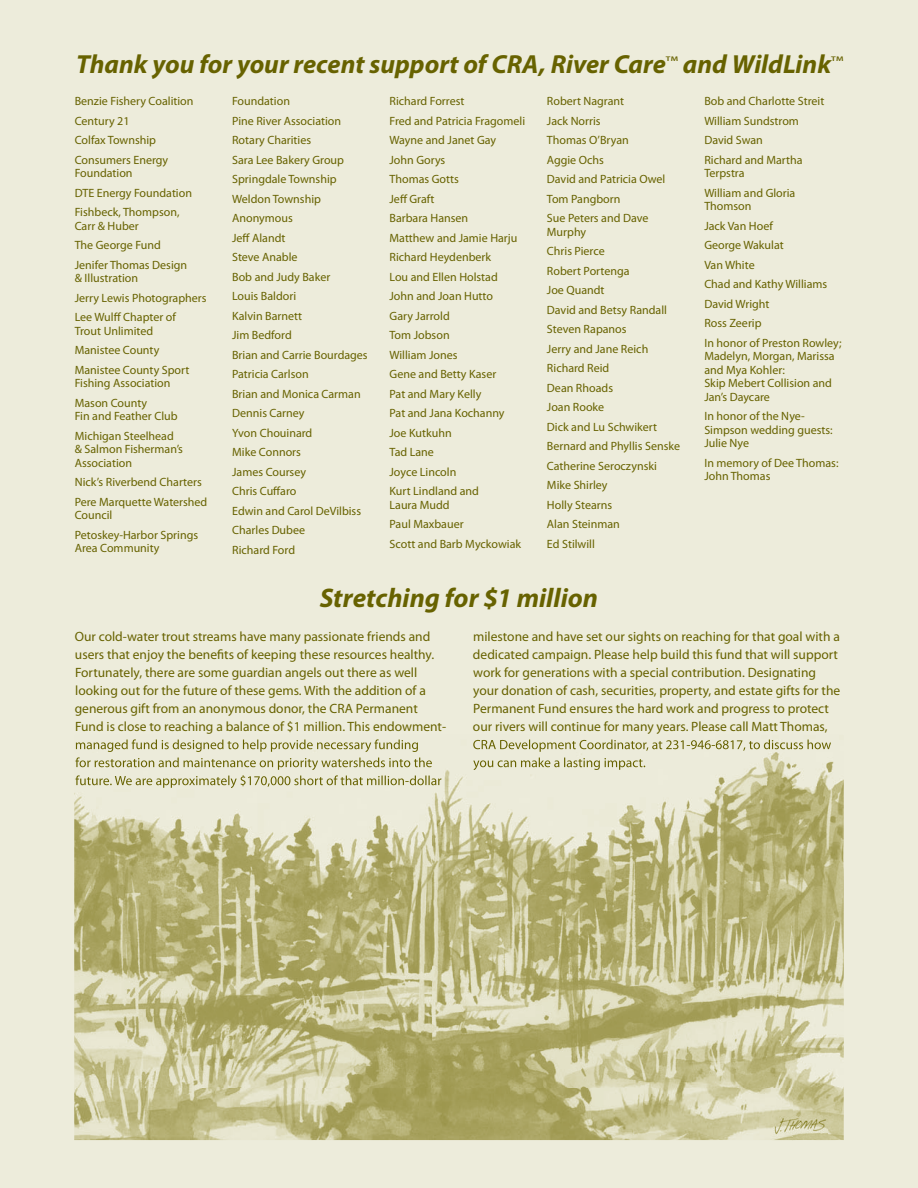
<style>
.page{position:relative;width:918px;height:1188px;background:#edecdb}
.page>*{position:absolute;margin:0;border:0;box-sizing:border-box;transform-origin:0 0}
.t1{font:italic 700 27px "Myriad Pro";color:#676200}
.t2{font:italic 700 26.25px "Myriad Pro";color:#676200}
.t3{font:13.5px/18px "Myriad Pro";color:#676200}
.t4{font:12px/19.5px "Myriad Pro";color:#676200}
.t5{font:600 6.75px "Myriad Pro";color:#676200;scale:1.33 1}
</style>
<div class="page">
<img style="left:74px;top:739px;width:770px;height:401px">
<img style="left:76px;top:739px;width:343px;height:13px">
<img style="left:75px;top:757px;width:357px;height:13px">
<img style="left:75px;top:775px;width:367px;height:13px">
<img style="left:473px;top:740px;width:358px;height:12px">
<img style="left:473px;top:758px;width:173px;height:12px">
<img style="left:774px;top:1117px;width:53px;height:19px">
<h2 class="t2" style="left:76px;top:50px;width:591px">Thank you for your recent support of CRA, River Care</h2>
<p class="t5" style="left:666px;top:55px;width:11px">TM</p>
<h2 class="t2" style="left:683px;top:50px;width:150px">and WildLink</h2>
<p class="t5" style="left:831px;top:55px;width:11px">TM</p>
<p class="t4" style="left:75px;top:92px;width:120px">Benzie Fishery Coalition<br>Century 21<br>Colfax Township<br>Consumers Energy</p>
<p class="t4" style="left:75px;top:164px;width:119px">Foundation<br>DTE Energy Foundation<br>Fishbeck, Thompson,</p>
<p class="t4" style="left:75px;top:216px;width:114px">Carr &amp; Huber<br>The George Fund<br>Jenifer Thomas Design</p>
<p class="t4" style="left:75px;top:269px;width:133px">&amp; Illustration<br>Jerry Lewis Photographers<br>Lee Wulff Chapter of</p>
<p class="t4" style="left:75px;top:321px;width:116px">Trout Unlimited<br>Manistee County<br>Manistee County Sport</p>
<p class="t4" style="left:75px;top:374px;width:97px">Fishing Association<br>Mason County</p>
<p class="t4" style="left:75px;top:407px;width:104px">Fin and Feather Club<br>Michigan Steelhead</p>
<p class="t4" style="left:75px;top:443px;width:110px;line-height:13.5px">&amp; Salmon Fisherman’s<br>Association</p>
<p class="t4" style="left:75px;top:473px;width:134px">Nick’s Riverbend Charters<br>Pere Marquette Watershed</p>
<p class="t4" style="left:75px;top:506px;width:125px">Council<br>Petoskey-Harbor Springs</p>
<p class="t4" style="left:75px;top:539px;width:86px">Area Community</p>
<p class="t4" style="left:232px;top:92px;width:137px">Foundation<br>Pine River Association<br>Rotary Charities<br>Sara Lee Bakery Group<br>Springdale Township<br>Weldon Township<br>Anonymous<br>Jeff Alandt<br>Steve Anable<br>Bob and Judy Baker<br>Louis Baldori<br>Kalvin Barnett<br>Jim Bedford<br>Brian and Carrie Bourdages<br>Patricia Carlson<br>Brian and Monica Carman<br>Dennis Carney<br>Yvon Chouinard<br>Mike Connors<br>James Coursey<br>Chris Cuffaro<br>Edwin and Carol DeVilbiss<br>Charles Dubee<br>Richard Ford</p>
<p class="t4" style="left:390px;top:92px;width:137px">Richard Forrest<br>Fred and Patricia Fragomeli<br>Wayne and Janet Gay<br>John Gorys<br>Thomas Gotts<br>Jeff Graft<br>Barbara Hansen<br>Matthew and Jamie Harju<br>Richard Heydenberk<br>Lou and Ellen Holstad<br>John and Joan Hutto<br>Gary Jarrold<br>Tom Jobson<br>William Jones<br>Gene and Betty Kaser<br>Pat and Mary Kelly<br>Pat and Jana Kochanny<br>Joe Kutkuhn<br>Tad Lane<br>Joyce Lincoln<br>Kurt Lindland and</p>
<p class="t4" style="left:547px;top:92px;width:120px">Robert Nagrant<br>Jack Norris<br>Thomas O’Bryan<br>Aggie Ochs<br>David and Patricia Owel<br>Tom Pangborn<br>Sue Peters and Dave</p>
<p class="t4" style="left:547px;top:222px;width:135px">Murphy<br>Chris Pierce<br>Robert Portenga<br>Joe Quandt<br>David and Betsy Randall<br>Steven Rapanos<br>Jerry and Jane Reich<br>Richard Reid<br>Dean Rhoads<br>Joan Rooke<br>Dick and Lu Schwikert<br>Bernard and Phyllis Senske<br>Catherine Seroczynski<br>Mike Shirley<br>Holly Stearns<br>Alan Steinman<br>Ed Stilwill</p>
<p class="t4" style="left:704px;top:92px;width:121px">Bob and Charlotte Streit<br>William Sundstrom<br>David Swan<br>Richard and Martha</p>
<p class="t4" style="left:704px;top:164px;width:93px">Terpstra<br>William and Gloria</p>
<p class="t4" style="left:704px;top:197px;width:139px">Thomson<br>Jack Van Hoef<br>George Wakulat<br>Van White<br>Chad and Kathy Williams<br>David Wright<br>Ross Zeerip<br>In honor of Preston Rowley;</p>
<p class="t4" style="left:704px;top:350px;width:132px;line-height:13.5px">Madelyn, Morgan, Marissa and Mya Kohler:<br>Skip Mebert Collision and<br>Jan’s Daycare</p>
<p class="t4" style="left:704px;top:410px;width:130px;line-height:13.5px">In honor of the Nye-<br>Simpson wedding guests:<br>Julie Nye</p>
<p class="t4" style="left:704px;top:456px;width:136px;line-height:13.5px">In memory of Dee Thomas:<br>John Thomas</p>
<p class="t4" style="left:390px;top:495px;width:133px">Laura Mudd<br>Paul Maxbauer<br>Scott and Barb Myckowiak</p>
<h1 class="t1" style="left:320px;top:583px;width:280px">Stretching for $1 million</h1>
<p class="t3" style="left:75px;top:628px;width:373px">Our cold-water trout streams have many passionate friends and users that enjoy the benefits of keeping these resources healthy.<br>Fortunately, there are some guardian angels out there as well looking out for the future of these gems. With the addition of a generous gift from an anonymous donor, the CRA Permanent Fund is close to reaching a balance of $1 million. This endowment-</p>
<p class="t3" style="left:473px;top:628px;width:369px">milestone and have set our sights on reaching for that goal with a dedicated campaign. Please help build this fund that will support work for generations with a special contribution. Designating your donation of cash, securities, property, and estate gifts for the Permanent Fund ensures the hard work and progress to protect our rivers will continue for many years. Please call Matt Thomas,</p>
</div>
